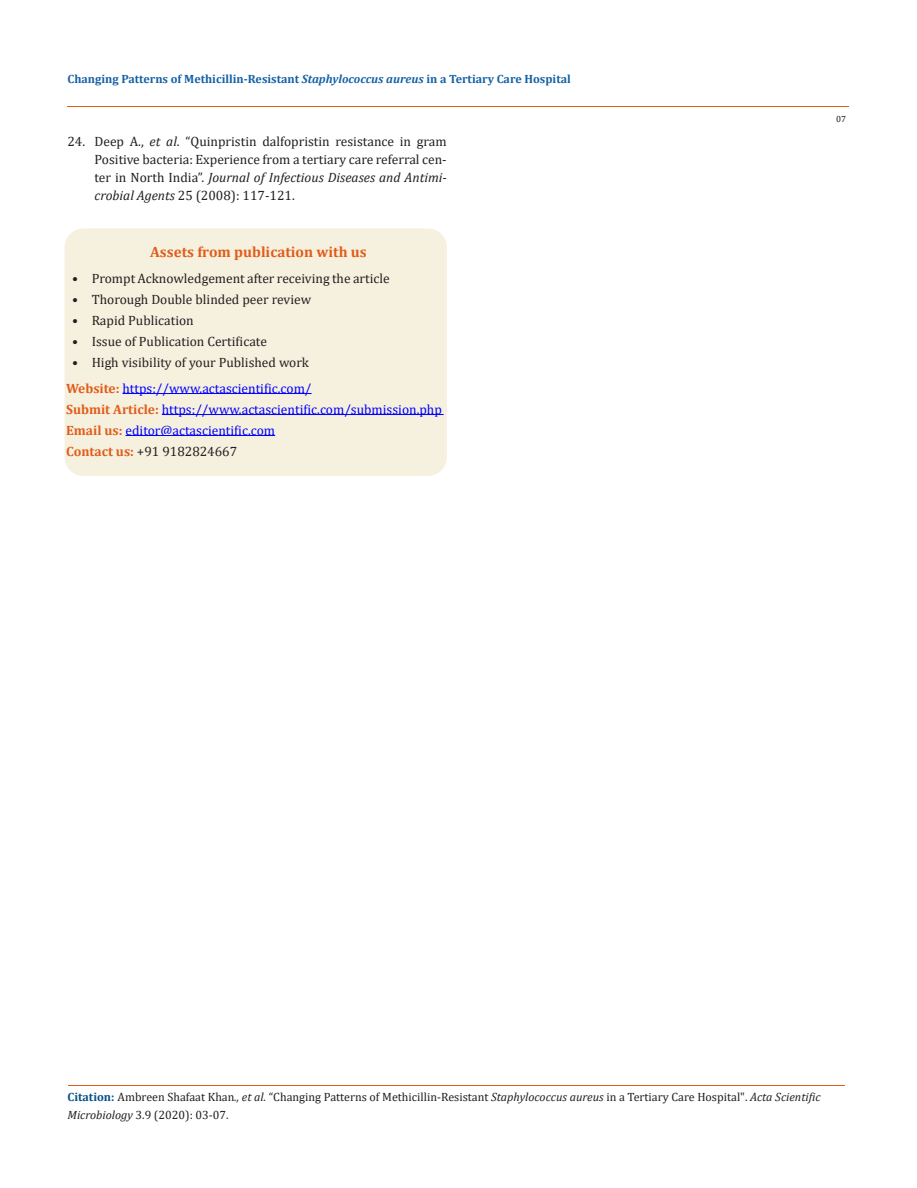
<style>
.page{position:relative;width:917px;height:1188px;background:#fff}
.page>*{position:absolute;margin:0;border:0;box-sizing:border-box;transform-origin:0 0}
.t1{font:700 15px "Cambria";color:#e05d1a}
.t2{font:13.5px/18px "Cambria";color:#231f20;text-align:justify}
.t3{font:13.5px "Cambria";color:#00f}
.t4{font:12px/18px "Cambria";color:#231f20}
.t5{font:700 12px "Cambria";color:#1560a6}
.t6{font:9px "Cambria";color:#231f20}
.s1{font-style:italic}
.s2{font-weight:700;color:#e05d1a}
.s3{font-weight:700;color:#035089}
</style>
<div class="page">
<hr style="left:67px;top:106px;width:782px;height:1px;background:#e05d1a">
<div style="left:65px;top:229px;width:381px;height:246px;background:#f6f0df;border-radius:18px"></div>
<div style="left:65px;top:228px;width:382px;height:248px;border:2px solid #f6f0df;border-radius:18px"></div>
<hr style="left:122px;top:393px;width:189px;height:1px;background:#00f">
<hr style="left:162px;top:414px;width:281px;height:1px;background:#00f">
<hr style="left:125px;top:435px;width:150px;height:1px;background:#00f">
<hr style="left:69px;top:1086px;width:775px;height:1px;background:#e05d1a">
<p class="t5" style="left:67px;top:70px;width:505px">Changing Patterns of Methicillin-Resistant <span class="s1">Staphylococcus aureus</span> in a Tertiary Care Hospital</p>
<p class="t2" style="left:94px;top:132px;width:354px;text-indent:-27px">24. Deep A., <span class="s1">et al</span>. “Quinpristin dalfopristin resistance in gram Positive bacteria: Experience from a tertiary care referral cen&shy;ter in North India”. <span class="s1">Journal of Infectious Diseases and Antimi&shy;crobial Agents</span> 25 (2008): 117-121.</p>
<p class="t1" style="left:150px;top:242px;width:218px">Assets from publication with us</p>
<p class="t2" style="left:72px;top:269px;width:319px">• Prompt Acknowledgement after receiving the article</p>
<p class="t2" style="left:72px;top:290px;width:240px">• Thorough Double blinded peer review</p>
<p class="t2" style="left:72px;top:311px;width:123px">• Rapid Publication</p>
<p class="t2" style="left:72px;top:332px;width:196px">• Issue of Publication Certificate</p>
<p class="t2" style="left:72px;top:353px;width:238px">• High visibility of your Published work</p>
<p class="t3" style="left:66px;top:380px;width:247px"><span class="s2">Website:</span> https://www.actascientific.com/</p>
<p class="t3" style="left:66px;top:401px;width:377px"><span class="s2">Submit Article:</span> https://www.actascientific.com/submission.php</p>
<p class="t3" style="left:66px;top:422px;width:210px"><span class="s2">Email us:</span> editor@actascientific.com</p>
<p class="t2" style="left:66px;top:442px;width:173px"><span class="s2">Contact us:</span> +91 9182824667</p>
<p class="t6" style="left:836px;top:114px;width:11px">07</p>
<p class="t4" style="left:67px;top:1088px;width:754px"><span class="s3">Citation:</span> Ambreen Shafaat Khan<span class="s1">., et al.</span> “Changing Patterns of Methicillin-Resistant <span class="s1">Staphylococcus aureus</span> in a Tertiary Care Hospital". <span class="s1">Acta Scientific<br>Microbiology</span> 3.9 (2020): 03-07.</p>
</div>
